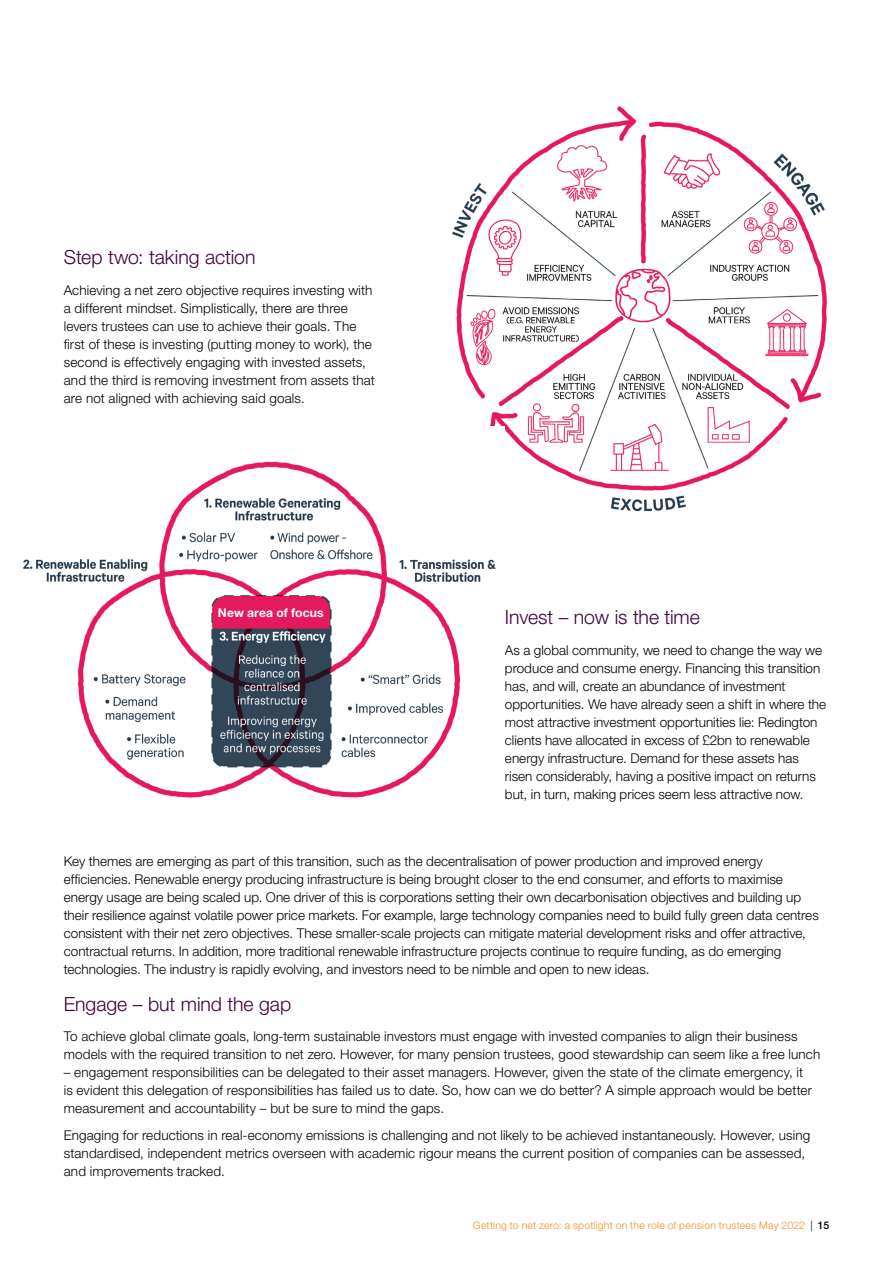
<style>
.page{position:relative;width:893px;height:1263px;background:#fff}
.page>*{position:absolute;margin:0;border:0;box-sizing:border-box;transform-origin:0 0}
.t1{font:300 19.5px "Helvetica Neue LT Std";letter-spacing:-.005em;color:#3f003c}
.t2{font:300 13.5px/18px "Helvetica Neue LT Std";color:#000}
.t3{font:700 12.15px "Helvetica Neue LT Std";letter-spacing:.01em;color:#fff}
.t4{font:300 10.5px "Helvetica Neue LT Std";letter-spacing:.02em;color:#f78d1e}
.s1{color:#000}
.s2{font-weight:500;color:#000}
</style>
<div class="page">
<img style="left:452px;top:106px;width:375px;height:406px">
<img style="left:23px;top:427px;width:482px;height:371px">
<svg style="left:212px;top:596px;width:118px;height:33px;background:#e01e5e"></svg>
<h1 class="t1" style="left:64px;top:245px;width:193px">Step two: taking action</h1>
<p class="t2" style="left:64px;top:281px;width:313px">Achieving a net zero objective requires investing with a different mindset. Simplistically, there are three levers trustees can use to achieve their goals. The first of these is investing (putting money to work), the second is effectively engaging with invested assets, and the third is removing investment from assets that are not aligned with achieving said goals.</p>
<p class="t3" style="left:218px;top:605px;width:107px">New area of focus</p>
<h1 class="t1" style="left:505px;top:605px;width:196px">Invest – now is the time</h1>
<p class="t2" style="left:505px;top:641px;width:323px">As a global community, we need to change the way we produce and consume energy. Financing this transition has, and will, create an abundance of investment opportunities. We have already seen a shift in where the most attractive investment opportunities lie: Redington clients have allocated in excess of £2bn to renewable energy infrastructure. Demand for these assets has risen considerably, having a positive impact on returns but, in turn, making prices seem less attractive now.</p>
<p class="t2" style="left:64px;top:852px;width:757px">Key themes are emerging as part of this transition, such as the decentralisation of power production and improved energy efficiencies. Renewable energy producing infrastructure is being brought closer to the end consumer, and efforts to maximise energy usage are being scaled up. One driver of this is corporations setting their own decarbonisation objectives and building up their resilience against volatile power price markets. For example, large technology companies need to build fully green data centres consistent with their net zero objectives. These smaller-scale projects can mitigate material development risks and offer attractive, contractual returns. In addition, more traditional renewable infrastructure projects continue to require funding, as do emerging technologies. The industry is rapidly evolving, and investors need to be nimble and open to new ideas.</p>
<h1 class="t1" style="left:64px;top:992px;width:229px">Engage – but mind the gap</h1>
<p class="t2" style="left:64px;top:1027px;width:758px">To achieve global climate goals, long-term sustainable investors must engage with invested companies to align their business models with the required transition to net zero. However, for many pension trustees, good stewardship can seem like a free lunch</p>
<p class="t2" style="left:64px;top:1063px;width:750px">– engagement responsibilities can be delegated to their asset managers. However, given the state of the climate emergency, it is evident this delegation of responsibilities has failed us to date. So, how can we do better? A simple approach would be better measurement and accountability – but be sure to mind the gaps.</p>
<p class="t2" style="left:64px;top:1126px;width:748px">Engaging for reductions in real-economy emissions is challenging and not likely to be achieved instantaneously. However, using standardised, independent metrics overseen with academic rigour means the current position of companies can be assessed, and improvements tracked.</p>
<p class="t4" style="left:473px;top:1219px;width:358px">Getting to net zero: a spotlight on the role of pension trustees May 2022 <span class="s1">|</span> <span class="s2">15</span></p>
</div>
